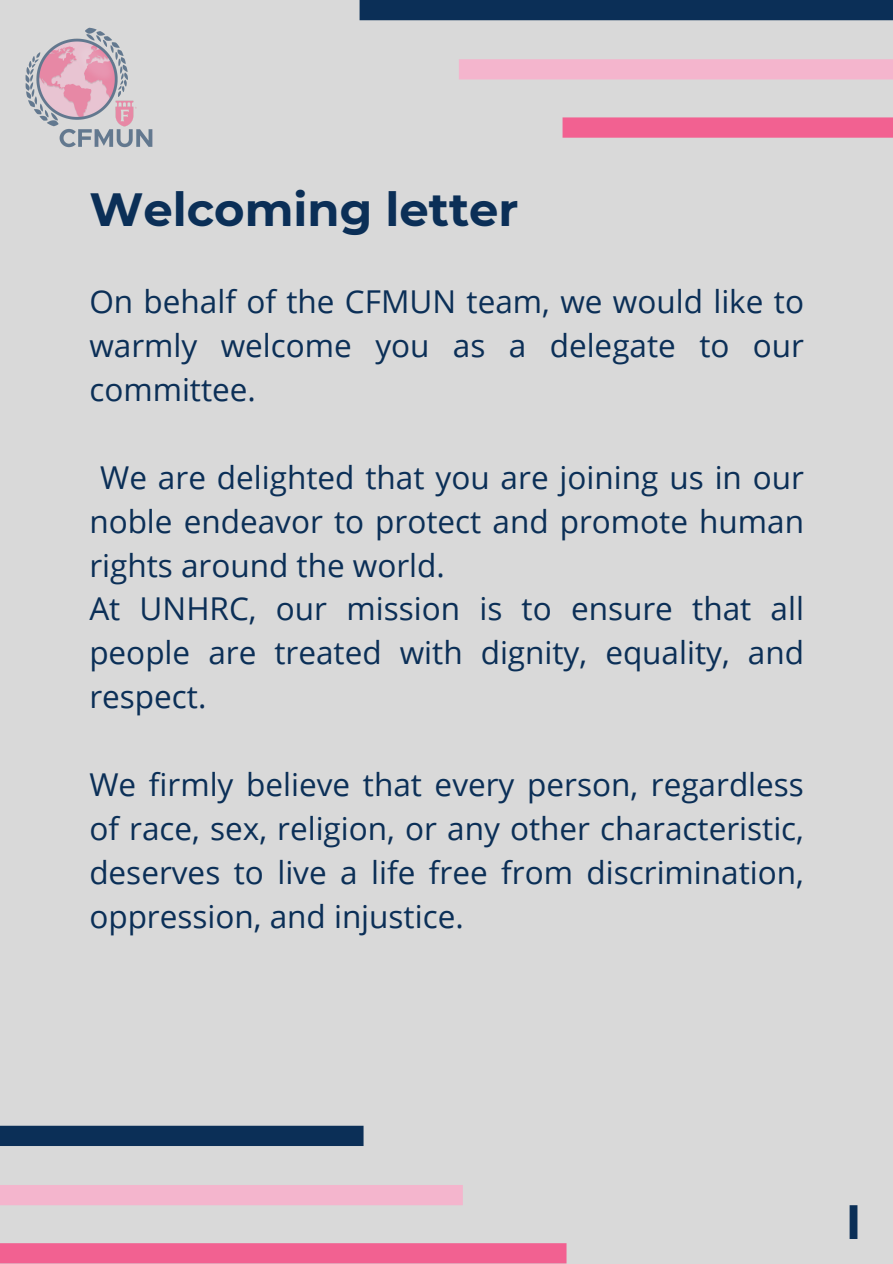
<style>
.page{position:relative;width:893px;height:1264px;background:#fff}
.page>*{position:absolute;margin:0;border:0;box-sizing:border-box;transform-origin:0 0}
.t1{font:700 48px "Montserrat";color:#0b2f57}
.t2{font:700 46.5px "Montserrat";color:#0b2f57}
.t3{font:31.5px/43.8px "Open Sans";color:#0b2f57;text-align:justify}
</style>
<div class="page">
<div style="left:0;top:0;width:892px;height:1263px;background:#d9d9d9"></div>
<div style="left:359px;top:0;width:533px;height:20px;background:#0b2f57"></div>
<div style="left:459px;top:59px;width:433px;height:20px;background:#f4b5cd"></div>
<div style="left:562px;top:117px;width:330px;height:21px;background:#f26191"></div>
<div style="left:0;top:1125px;width:363px;height:20px;background:#0b2f57"></div>
<div style="left:0;top:1184px;width:463px;height:21px;background:#f4b5cd"></div>
<div style="left:0;top:1243px;width:566px;height:20px;background:#f26191"></div>
<img style="left:25px;top:27px;width:128px;height:121px">
<p class="t2" style="left:89px;top:181px;width:431px">Welcoming letter</p>
<p class="t3" style="left:89px;top:279px;width:716px">On behalf of the CFMUN team, we would like to warmly welcome you as a delegate to our committee.</p>
<p class="t3" style="left:89px;top:454px;width:716px;text-indent:11px">We are delighted that you are joining us in our noble endeavor to protect and promote human rights around the world.</p>
<p class="t3" style="left:89px;top:586px;width:716px">At UNHRC, our mission is to ensure that all people are treated with dignity, equality, and respect.</p>
<p class="t3" style="left:89px;top:762px;width:716px">We firmly believe that every person, regardless of race, sex, religion, or any other characteristic, deserves to live a life free from discrimination, oppression, and injustice.</p>
<h1 class="t1" style="left:845px;top:1192px;width:17px">I</h1>
</div>
